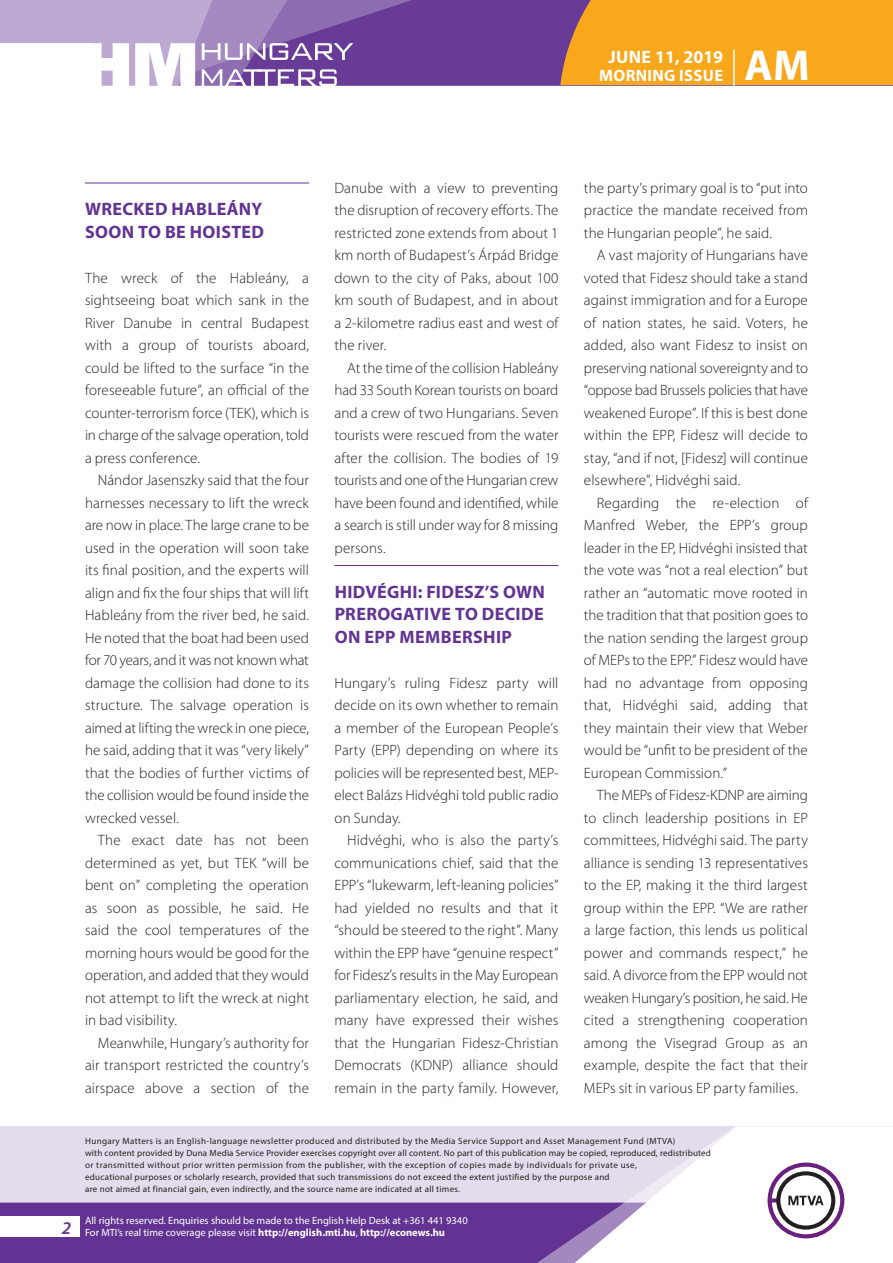
<style>
.page{position:relative;width:893px;height:1263px;background:#fff}
.page>*{position:absolute;margin:0;border:0;box-sizing:border-box;transform-origin:0 0}
.t1{font:700 43.35px "Myriad Pro";color:#fff}
._01_cimsor{font:700 18px/22.5px "Myriad Pro";letter-spacing:.02em;color:#623393}
.t2{font:700 18px "Myriad Pro";color:#fff}
.t3{font:italic 600 18px "Myriad Pro";color:#623393}
.t4{font:700 16.5px "Myriad Pro";letter-spacing:.02em;color:#fff}
._03_kenyer_szöveg-2{font:300 15px/22.5px "Myriad Pro";letter-spacing:.005em;color:#231f20;text-align:justify}
._03_kenyer_szöveg-1{font:300 15px/22.5px "Myriad Pro";letter-spacing:-.005em;color:#231f20;text-align:justify}
.t5{font:10.5px/12px "Myriad Pro";color:#fff}
.t6{font:9px/12px "Myriad Pro";letter-spacing:.03em;color:#231f20}
.s1{font-weight:700}
</style>
<div class="page">
<div style="left:0;top:1126px;width:893px;height:137px;background:#e4dcec"></div>
<div style="left:0;top:1202px;width:506px;height:61px;background:#623393"></div>
<svg style="left:506px;top:1202px;width:69px;height:61px;fill:#623393"></svg>
<svg style="left:575px;top:1126px;width:318px;height:137px"></svg>
<div style="left:0;top:1216px;width:79px;height:20px;background:#fff"></div>
<div style="left:0;top:0;width:893px;height:85px;background:#683b97"></div>
<div style="left:560px;top:0;width:333px;height:85px;background:#f9a71b"></div>
<hr style="left:733px;top:49px;width:2px;height:37px;background:#fff">
<svg style="left:0;top:0;width:479px;height:86px"></svg>
<hr style="left:85px;top:183px;width:224px;height:1px;background:#623393">
<hr style="left:334px;top:565px;width:224px;height:1px;background:#623393">
<p class="t2" style="left:608px;top:45px;width:116px">June 11, 2019</p>
<p class="t4" style="left:599px;top:65px;width:114px">MORNING ISSUE</p>
<h1 class="t1" style="left:745px;top:37px;width:67px">AM</h1>
<p class="_01_cimsor" style="left:85px;top:197px;width:180px">WRECKED HABLEÁNY<br>SOON TO BE HOISTED</p>
<p class="_03_kenyer_szöveg-1" style="left:85px;top:266px;width:225px">The wreck of the Hableány, a sightseeing boat which sank in the River Danube in central Budapest with a group of tourists aboard, could be lifted to the surface “in the foreseeable future”, an official of the counter-terrorism force (TEK), which is in charge of the salvage operation, told a press conference.</p>
<p class="_03_kenyer_szöveg-2" style="left:85px;top:469px;width:225px;text-indent:13px">Nándor Jasenszky said that the four harnesses necessary to lift the wreck are now in place. The large crane to be used in the operation will soon take its final position, and the experts will align and fix the four ships that will lift Hableány from the river bed, he said.<br>He noted that the boat had been used for 70 years, and it was not known what damage the collision had done to its structure. The salvage operation is aimed at lifting the wreck in one piece, he said, adding that it was “very likely” that the bodies of further victims of the collision would be found inside the wrecked vessel.</p>
<p class="_03_kenyer_szöveg-2" style="left:85px;top:829px;width:225px;text-indent:13px">The exact date has not been determined as yet, but TEK “will be bent on” completing the operation as soon as possible, he said. He said the cool temperatures of the morning hours would be good for the operation, and added that they would not attempt to lift the wreck at night in bad visibility.</p>
<p class="_03_kenyer_szöveg-2" style="left:85px;top:1031px;width:225px;text-indent:13px">Meanwhile, Hungary’s authority for air transport restricted the country’s airspace above a section of the</p>
<p class="_03_kenyer_szöveg-2" style="left:334px;top:176px;width:225px">Danube with a view to preventing the disruption of recovery efforts. The restricted zone extends from about 1 km north of Budapest’s Árpád Bridge down to the city of Paks, about 100 km south of Budapest, and in about a 2-kilometre radius east and west of the river.</p>
<p class="_03_kenyer_szöveg-2" style="left:334px;top:356px;width:225px;text-indent:13px">At the time of the collision Hableány had 33 South Korean tourists on board and a crew of two Hungarians. Seven tourists were rescued from the water after the collision. The bodies of 19 tourists and one of the Hungarian crew have been found and identified, while a search is still under way for 8 missing persons.</p>
<p class="_01_cimsor" style="left:335px;top:580px;width:209px;text-align:justify">HIDVÉGHI: FIDESZ’S OWN PREROGATIVE TO DECIDE ON EPP MEMBERSHIP</p>
<p class="_03_kenyer_szöveg-1" style="left:334px;top:671px;width:226px">Hungary’s ruling Fidesz party will decide on its own whether to remain a member of the European People’s Party (EPP) depending on where its policies will be represented best, MEP&shy;elect Balázs Hidvéghi told public radio on Sunday.</p>
<p class="_03_kenyer_szöveg-2" style="left:334px;top:829px;width:225px;text-indent:13px">Hidvéghi, who is also the party’s communications chief, said that the EPP’s “lukewarm, left-leaning policies” had yielded no results and that it “should be steered to the right”. Many within the EPP have “genuine respect” for Fidesz’s results in the May European parliamentary election, he said, and many have expressed their wishes that the Hungarian Fidesz-Christian Democrats (KDNP) alliance should remain in the party family. However,</p>
<p class="_03_kenyer_szöveg-2" style="left:584px;top:176px;width:225px">the party’s primary goal is to “put into practice the mandate received from the Hungarian people”, he said.</p>
<p class="_03_kenyer_szöveg-2" style="left:584px;top:244px;width:225px;text-indent:13px">A vast majority of Hungarians have voted that Fidesz should take a stand against immigration and for a Europe of nation states, he said. Voters, he added, also want Fidesz to insist on preserving national sovereignty and to “oppose bad Brussels policies that have weakened Europe”. If this is best done within the EPP, Fidesz will decide to stay, “and if not, [Fidesz] will continue elsewhere”, Hidvéghi said.</p>
<p class="_03_kenyer_szöveg-2" style="left:584px;top:491px;width:225px;text-indent:13px">Regarding the re-election of Manfred Weber, the EPP’s group leader in the EP, Hidvéghi insisted that the vote was “not a real election” but rather an “automatic move rooted in the tradition that that position goes to the nation sending the largest group of MEPs to the EPP.” Fidesz would have had no advantage from opposing that, Hidvéghi said, adding that they maintain their view that Weber would be “unfit to be president of the European Commission.”</p>
<p class="_03_kenyer_szöveg-2" style="left:584px;top:784px;width:225px;text-indent:13px">The MEPs of Fidesz-KDNP are aiming to clinch leadership positions in EP committees, Hidvéghi said. The party alliance is sending 13 representatives to the EP, making it the third largest group within the EPP. “We are rather a large faction, this lends us political power and commands respect,” he said. A divorce from the EPP would not weaken Hungary’s position, he said. He cited a strengthening cooperation among the Visegrad Group as an example, despite the fact that their MEPs sit in various EP party families.</p>
<p class="t3" style="left:62px;top:1217px;width:11px">2</p>
<p class="t6" style="left:85px;top:1134px;width:627px">Hungary Matters is an English-language newsletter produced and distributed by the Media Service Support and Asset Management Fund (MTVA)<br>with content provided by Duna Media Service Provider exercises copyright over all content. No part of this publication may be copied, reproduced, redistributed or transmitted without prior written permission from the publisher, with the exception of copies made by individuals for private use,<br>educational purposes or scholarly research, provided that such transmissions do not exceed the extent justified by the purpose and<br>are not aimed at financial gain, even indirectly, and the source name are indicated at all times.</p>
<p class="t5" style="left:85px;top:1214px;width:384px">All rights reserved. Enquiries should be made to the English Help Desk at +361 441 9340<br>For MTI’s real time coverage please visit <span class="s1">http://english.mti.hu</span>, <span class="s1">http://econews.hu</span></p>
</div>
